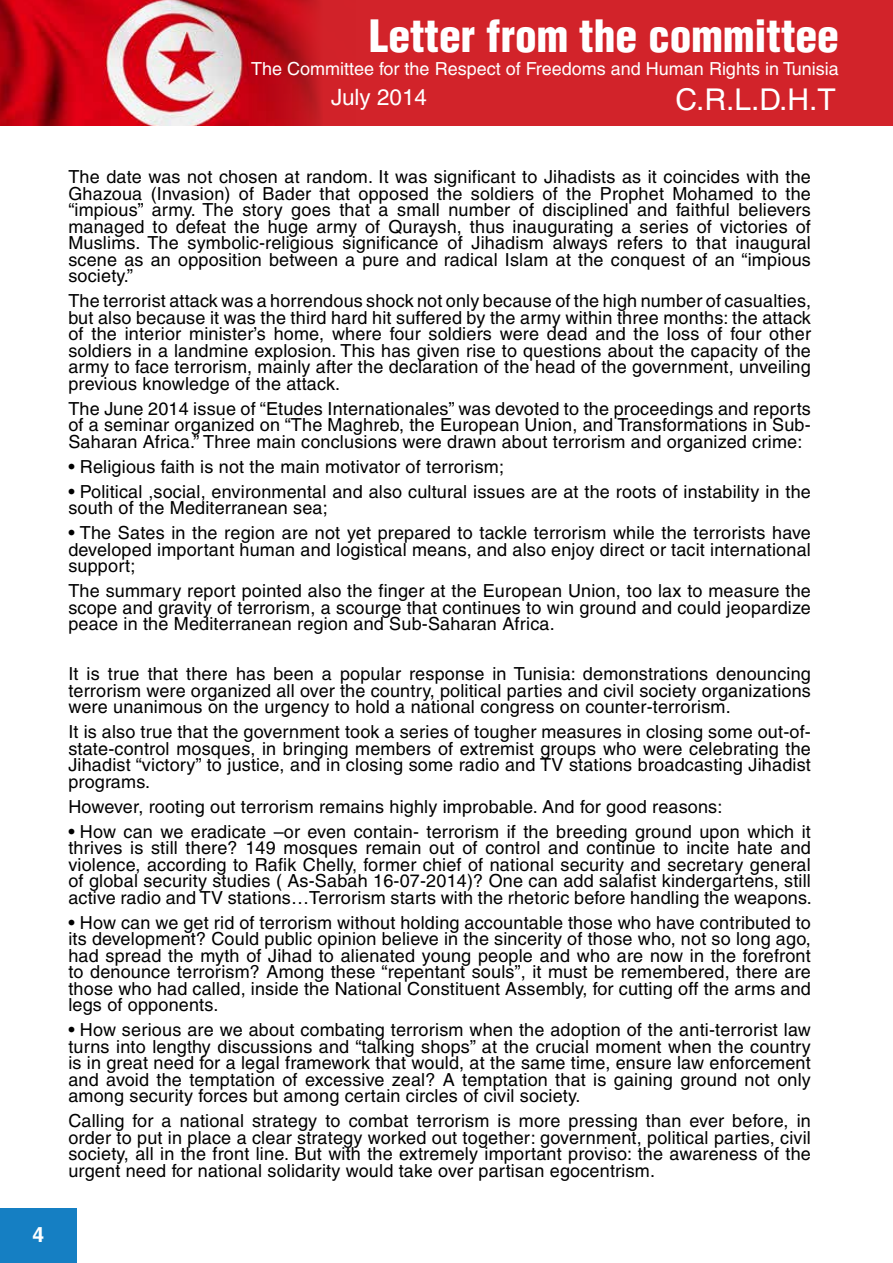
<style>
.page{position:relative;width:893px;height:1263px;background:#fff}
.page>*{position:absolute;margin:0;border:0;box-sizing:border-box;transform-origin:0 0}
.t1{font:900 condensed 43.5px "Helvetica";color:#fff}
.t2{font:30px "Helvetica";color:#fff}
.t3{font:22.5px "Helvetica";color:#fff}
.t4{font:700 21px "Helvetica CE";color:#fff}
.t5{font:18px/16.5px "Helvetica";letter-spacing:.01em;color:#000;text-align:justify}
.t6{font:18px "Helvetica";color:#fff}
</style>
<div class="page">
<div style="left:0;top:1209px;width:77px;height:54px;background:#157fc3"></div>
<div style="left:0;top:0;width:893px;height:126px;background:#d2232a"></div>
<img style="left:0;top:0;width:320px;height:126px">
<svg style="left:238px;top:0;width:83px;height:125px;background:#b80c18"></svg>
<p class="t4" style="left:32px;top:1221px;width:13px">4</p>
<h1 class="t1" style="left:369px;top:8px;width:471px">Letter from the committee</h1>
<p class="t6" style="left:251px;top:59px;width:589px">The Committee for the Respect of Freedoms and Human Rights in Tunisia</p>
<p class="t3" style="left:331px;top:84px;width:97px">July 2014</p>
<h2 class="t2" style="left:675px;top:82px;width:162px">C.R.L.D.H.T</h2>
<p class="t5" style="left:68px;top:168px;width:744px">The date was not chosen at random. It was significant to Jihadists as it coincides with the Ghazoua (Invasion) of Bader that opposed the soldiers of the Prophet Mohamed to the “impious” army. The story goes that a small number of disciplined and faithful believers managed to defeat the huge army of Quraysh, thus inaugurating a series of victories of Muslims. The symbolic-religious significance of Jihadism always refers to that inaugural scene as an opposition between a pure and radical Islam at the conquest of an “impious society.”</p>
<p class="t5" style="left:68px;top:292px;width:744px">The terrorist attack was a horrendous shock not only because of the high number of casualties, but also because it was the third hard hit suffered by the army within three months: the attack of the interior minister’s home, where four soldiers were dead and the loss of four other soldiers in a landmine explosion. This has given rise to questions about the capacity of the army to face terrorism, mainly after the declaration of the head of the government, unveiling previous knowledge of the attack.</p>
<p class="t5" style="left:68px;top:400px;width:744px">The June 2014 issue of “Etudes Internationales” was devoted to the proceedings and reports of a seminar organized on “The Maghreb, the European Union, and Transformations in Sub-Saharan Africa.” Three main conclusions were drawn about terrorism and organized crime:</p>
<p class="t5" style="left:68px;top:458px;width:437px">• Religious faith is not the main motivator of terrorism;</p>
<p class="t5" style="left:68px;top:483px;width:744px">• Political ,social, environmental and also cultural issues are at the roots of instability in the south of the Mediterranean sea;</p>
<p class="t5" style="left:68px;top:524px;width:744px">• The Sates in the region are not yet prepared to tackle terrorism while the terrorists have developed important human and logistical means, and also enjoy direct or tacit international support;</p>
<p class="t5" style="left:68px;top:583px;width:744px">The summary report pointed also the finger at the European Union, too lax to measure the scope and gravity of terrorism, a scourge that continues to win ground and could jeopardize peace in the Mediterranean region and Sub-Saharan Africa.</p>
<p class="t5" style="left:68px;top:666px;width:744px">It is true that there has been a popular response in Tunisia: demonstrations denouncing terrorism were organized all over the country, political parties and civil society organizations were unanimous on the urgency to hold a national congress on counter-terrorism.</p>
<p class="t5" style="left:68px;top:724px;width:744px">It is also true that the government took a series of tougher measures in closing some out-of&shy;state-control mosques, in bringing members of extremist groups who were celebrating the Jihadist “victory” to justice, and in closing some radio and TV stations broadcasting Jihadist programs.</p>
<p class="t5" style="left:68px;top:798px;width:655px">However, rooting out terrorism remains highly improbable. And for good reasons:</p>
<p class="t5" style="left:68px;top:823px;width:745px">• How can we eradicate –or even contain- terrorism if the breeding ground upon which it thrives is still there? 149 mosques remain out of control and continue to incite hate and violence, according to Rafik Chelly, former chief of national security and secretary general of global security studies ( As-Sabah 16-07-2014)? One can add salafist kindergartens, still active radio and TV stations…Terrorism starts with the rhetoric before handling the weapons.</p>
<p class="t5" style="left:68px;top:914px;width:744px">• How can we get rid of terrorism without holding accountable those who have contributed to its development? Could public opinion believe in the sincerity of those who, not so long ago, had spread the myth of Jihad to alienated young people and who are now in the forefront to denounce terrorism? Among these “repentant souls”, it must be remembered, there are those who had called, inside the National Constituent Assembly, for cutting off the arms and legs of opponents.</p>
<p class="t5" style="left:68px;top:1022px;width:744px">• How serious are we about combating terrorism when the adoption of the anti-terrorist law turns into lengthy discussions and “talking shops” at the crucial moment when the country is in great need for a legal framework that would, at the same time, ensure law enforcement and avoid the temptation of excessive zeal? A temptation that is gaining ground not only among security forces but among certain circles of civil society.</p>
<p class="t5" style="left:68px;top:1113px;width:744px">Calling for a national strategy to combat terrorism is more pressing than ever before, in order to put in place a clear strategy worked out together: government, political parties, civil society, all in the front line. But with the extremely important proviso: the awareness of the urgent need for national solidarity would take over partisan egocentrism.</p>
</div>
